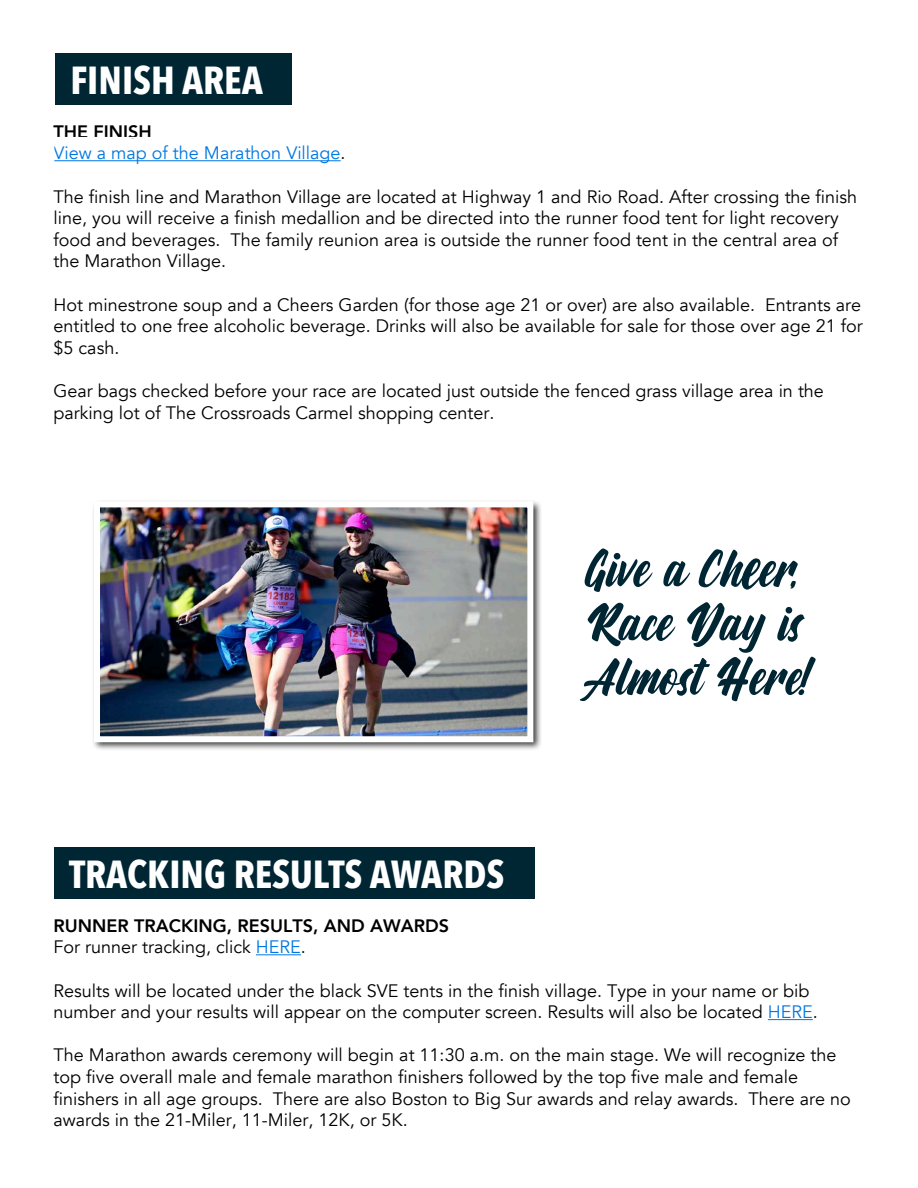
<style>
.page{position:relative;width:918px;height:1188px;background:#fff}
.page>*{position:absolute;margin:0;border:0;box-sizing:border-box;transform-origin:0 0}
.t1{font:54px/54px "Aylafs";color:#002634}
.t2{font:700 39px "Avenir Next Condensed";color:#fff}
.t3{font:18px/21.6px "Avenir";color:#000}
.t4{font:800 18px/21.6px "Avenir";color:#000}
.t5{font:18px/21.6px "Avenir";color:#0077e2}
.s1{font-weight:800;color:#000}
.s2{color:#000}
.s3{font-weight:400}
.s4{font-weight:400;color:#0077e2}
.s5{color:#0077e2}
</style>
<div class="page">
<hr style="left:54px;top:160px;width:287px;height:1px;background:#0077e2">
<div style="left:55px;top:53px;width:237px;height:52px;background:#002634"></div>
<hr style="left:256px;top:954px;width:45px;height:1px;background:#0077e2">
<hr style="left:768px;top:1019px;width:45px;height:1px;background:#0077e2">
<div style="left:54px;top:847px;width:481px;height:52px;background:#002634"></div>
<svg style="left:93px;top:501px;width:448px;height:249px;background:#b4b4b4"></svg>
<img style="left:101px;top:508px;width:425px;height:227px">
<div style="left:94px;top:501px;width:439px;height:241px;border:6px solid #fff"></div>
<h2 class="t2" style="left:70px;top:56px;width:194px">FINISH AREA</h2>
<p class="t5" style="left:54px;top:121px;width:294px"><span class="s1">THE FINISH<br></span>View a map of the Marathon Village<span class="s2">.</span></p>
<p class="t3" style="left:54px;top:186px;width:805px">The finish line and Marathon Village are located at Highway 1 and Rio Road. After crossing the finish line, you will receive a finish medallion and be directed into the runner food tent for light recovery food and beverages. The family reunion area is outside the runner food tent in the central area of the Marathon Village.</p>
<p class="t3" style="left:54px;top:294px;width:811px;text-align:justify">Hot minestrone soup and a Cheers Garden (for those age 21 or over) are also available. Entrants are entitled to one free alcoholic beverage. Drinks will also be available for sale for those over age 21 for $5 cash.</p>
<p class="t3" style="left:54px;top:380px;width:772px">Gear bags checked before your race are located just outside the fenced grass village area in the parking lot of The Crossroads Carmel shopping center.</p>
<h2 class="t2" style="left:69px;top:850px;width:437px">TRACKING RESULTS AWARDS</h2>
<h1 class="t1" style="left:587px;top:543px;width:228px">Give a Cheer,<br>Race Day is<br>Almost Here!</h1>
<p class="t4" style="left:54px;top:915px;width:397px">RUNNER TRACKING, RESULTS, AND AWARDS<br><span class="s3">For runner tracking, click</span> <span class="s4">HERE</span><span class="s3">.</span></p>
<p class="t3" style="left:54px;top:980px;width:766px">Results will be located under the black SVE tents in the finish village. Type in your name or bib number and your results will appear on the computer screen. Results will also be located <span class="s5">HERE</span>.</p>
<p class="t3" style="left:54px;top:1045px;width:799px">The Marathon awards ceremony will begin at 11:30 a.m. on the main stage. We will recognize the top five overall male and female marathon finishers followed by the top five male and female finishers in all age groups. There are also Boston to Big Sur awards and relay awards. There are no awards in the 21-Miler, 11-Miler, 12K, or 5K.</p>
</div>
